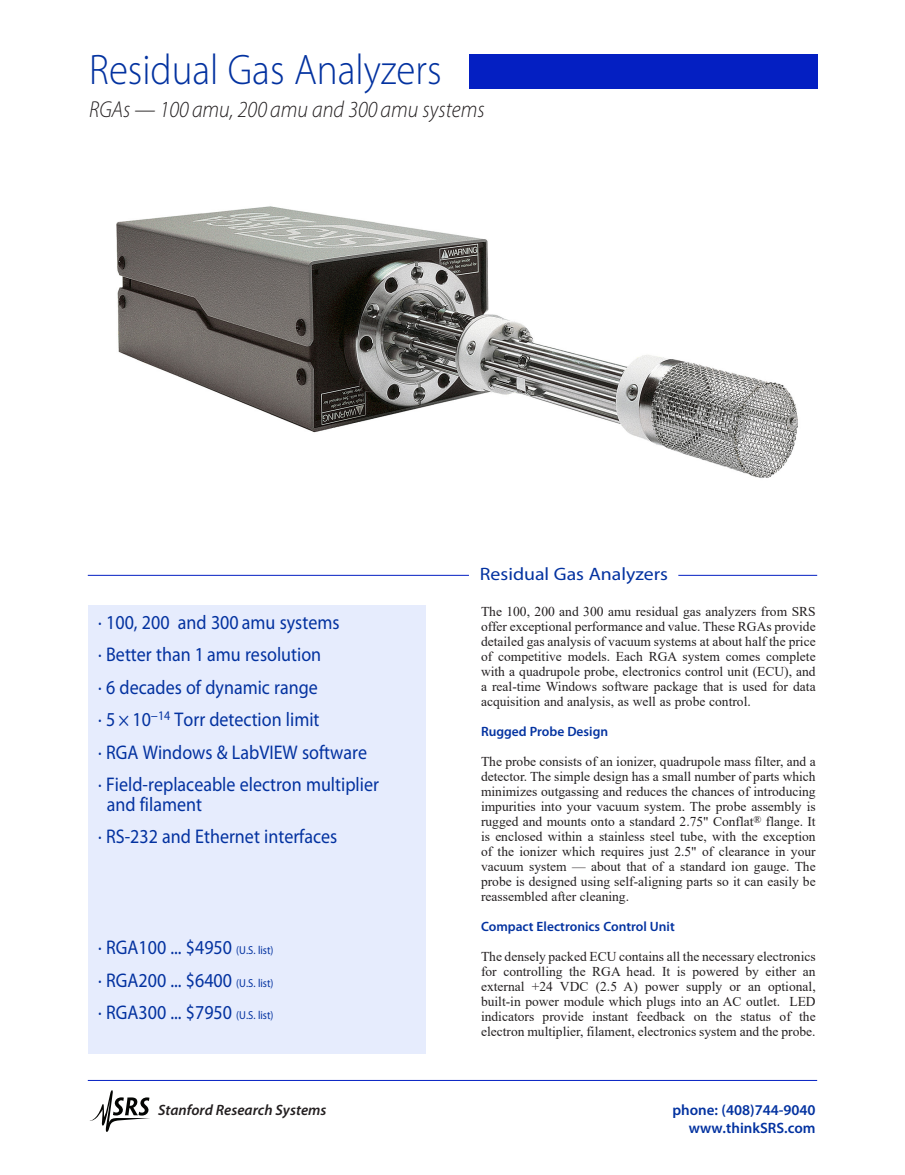
<style>
.page{position:relative;width:905px;height:1175px;background:#fff}
.page>*{position:absolute;margin:0;border:0;box-sizing:border-box;transform-origin:0 0}
.t1{font:300 42.9px "Myriad Pro";color:#0332a0;scale:.91 1}
.t2{font:italic 300 23.1px "Myriad Pro";color:#231f20;scale:.91 1}
.t3{font:19.8px "Myriad Pro";color:#0332a0;scale:.91 1}
.t4{font:18px "Myriad Pro";color:#0332a0;scale:1.1 1}
.t5{font:600 15px/18px "Myriad Pro";color:#0332a0;text-align:right}
.t6{font:italic 600 15px "Myriad Pro";color:#231f20}
.body_text{font:13.5px/15px "Times New Roman";color:#231f20;text-align:justify}
.body_text-2{font:600 13.5px "Myriad Pro";color:#0332a0}
.s1{font-size:11.55px}
</style>
<div class="page">
<hr style="left:88px;top:1080px;width:729px;height:1px;background:#031fc2">
<svg style="left:89px;top:1090px;width:61px;height:41px"></svg>
<div style="left:88px;top:605px;width:337px;height:448px;background:#e6ecfd"></div>
<hr style="left:88px;top:575px;width:381px;height:1px;background:#031fc2">
<hr style="left:678px;top:575px;width:139px;height:1px;background:#031fc2">
<div style="left:469px;top:54px;width:348px;height:35px;background:#041fc2"></div>
<img style="left:116px;top:206px;width:682px;height:272px">
<p class="t1" style="left:89px;top:46px;width:388px">Residual Gas Analyzers</p>
<p class="t2" style="left:89px;top:97px;width:436px">RGAs — 100 amu, 200 amu and 300 amu systems</p>
<p class="t3" style="left:98px;top:610px;width:267px">· 100, 200 and 300 amu systems</p>
<p class="t3" style="left:98px;top:642px;width:246px">· Better than 1 amu resolution</p>
<p class="t3" style="left:98px;top:675px;width:243px">· 6 decades of dynamic range</p>
<p class="t3" style="left:98px;top:707px;width:245px">· 5 × 10<sup>−14</sup> Torr detection limit</p>
<p class="t3" style="left:98px;top:740px;width:297px">· RGA Windows &amp; LabVIEW software</p>
<p class="t3" style="left:98px;top:772px;width:310px">· Field-replaceable electron multiplier</p>
<p class="t3" style="left:107px;top:792px;width:106px">and filament</p>
<p class="t3" style="left:98px;top:824px;width:264px">· RS-232 and Ethernet interfaces</p>
<p class="t3" style="left:98px;top:935px;width:194px">· RGA100 ... $4950 <span class="s1">(U.S. list)</span></p>
<p class="t3" style="left:98px;top:968px;width:194px">· RGA200 ... $6400 <span class="s1">(U.S. list)</span></p>
<p class="t3" style="left:98px;top:1000px;width:194px">· RGA300 ... $7950 <span class="s1">(U.S. list)</span></p>
<p class="t4" style="left:480px;top:562px;width:172px">Residual Gas Analyzers</p>
<p class="body_text" style="left:481px;top:603px;width:336px">The 100, 200 and 300 amu residual gas analyzers from SRS offer exceptional performance and value. These RGAs provide detailed gas analysis of vacuum systems at about half the price of competitive models. Each RGA system comes complete with a quadrupole probe, electronics control unit (ECU), and a real-time Windows software package that is used for data acquisition and analysis, as well as probe control.</p>
<p class="body_text-2" style="left:481px;top:723px;width:129px">Rugged Probe Design</p>
<p class="body_text" style="left:481px;top:753px;width:336px">The probe consists of an ionizer, quadrupole mass filter, and a detector. The simple design has a small number of parts which minimizes outgassing and reduces the chances of introducing impurities into your vacuum system. The probe assembly is rugged and mounts onto a standard 2.75" Conflat<sup>®</sup> flange. It is enclosed within a stainless steel tube, with the exception of the ionizer which requires just 2.5" of clearance in your vacuum system — about that of a standard ion gauge. The probe is designed using self-aligning parts so it can easily be reassembled after cleaning.</p>
<p class="body_text-2" style="left:481px;top:918px;width:195px">Compact Electronics Control Unit</p>
<p class="body_text" style="left:481px;top:948px;width:336px">The densely packed ECU contains all the necessary electronics for controlling the RGA head. It is powered by either an external +24 VDC (2.5 A) power supply or an optional, built-in power module which plugs into an AC outlet. LED indicators provide instant feedback on the status of the electron multiplier, filament, electronics system and the probe.</p>
<p class="t6" style="left:158px;top:1100px;width:170px">Stanford Research Systems</p>
<p class="t5" style="left:672px;top:1100px;width:145px">phone: (408)744-9040 www.thinkSRS.com</p>
</div>
